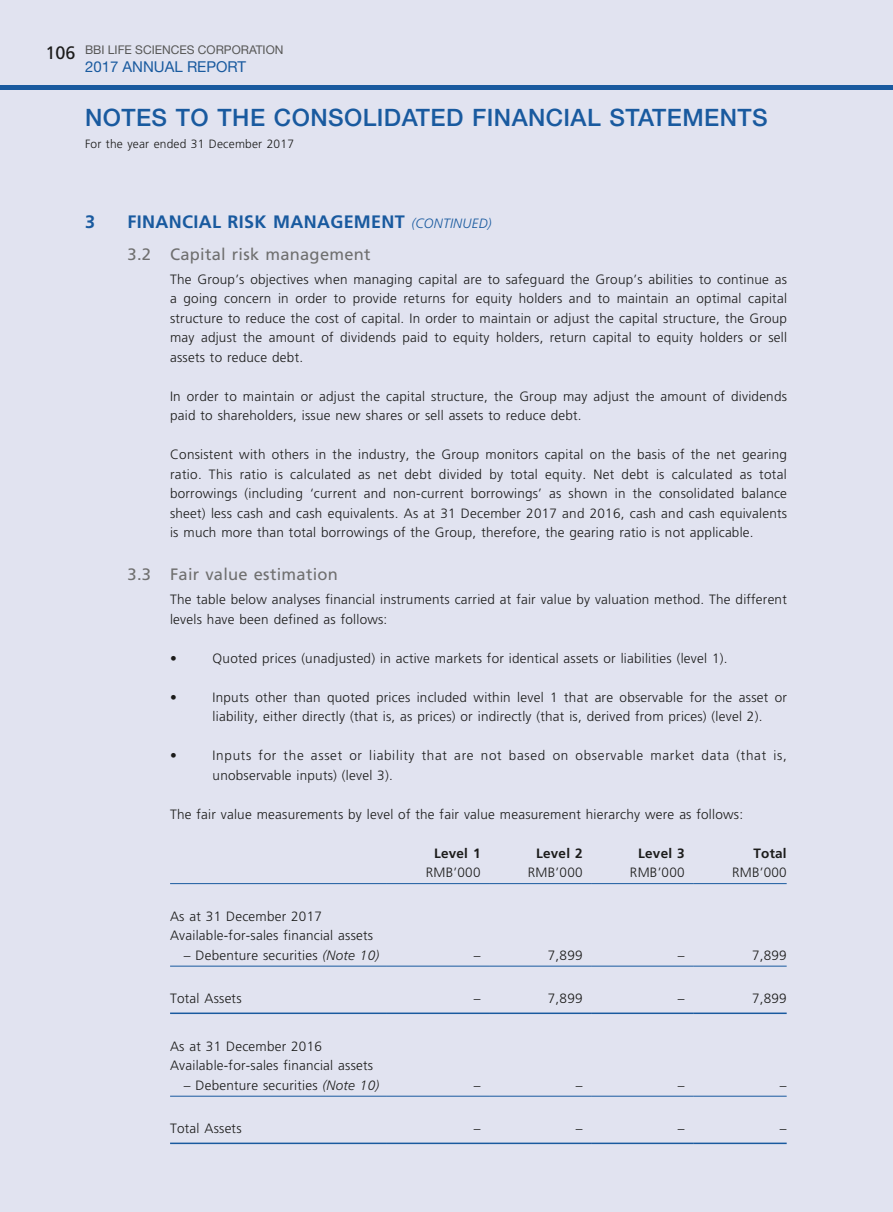
<style>
.page{position:relative;width:893px;height:1212px;background:#e1e3f0}
.page>*{position:absolute;margin:0;border:0;box-sizing:border-box;transform-origin:0 0}
.t1{font:500 24px "Helvetica Neue LT Std";letter-spacing:.015em;color:#195a9f}
.t2{font:700 18px "Frutiger LT Std";letter-spacing:.015em;color:#195a9f}
.t3{font:16.5px "Frutiger LT Std";letter-spacing:.015em;color:#6f6f6f}
.t4{font:15px "Helvetica Neue LT Std";color:#195a9f}
.t5{font:300 13.5px/19.5px "Frutiger LT Std";letter-spacing:.015em;color:#1c1c1b}
.t6{font:300 13.5px/19.5px "Frutiger LT Std";letter-spacing:.05em;color:#1c1c1b}
.t7{font:700 13.5px "Frutiger LT Std";letter-spacing:.015em;color:#1c1c1b}
.t8{font:300 12px "Frutiger LT Std";letter-spacing:.015em;color:#1c1c1b}
.t9{font:12px "Helvetica Neue LT Std";color:#575756}
.s1{font-family:"Frutiger LT Std";font-size:18px;color:#1c1c1b}
.s2{font-weight:300;font-style:italic;font-size:13.5px}
.s3{font-style:italic}
</style>
<div class="page">
<hr style="left:0;top:86px;width:893px;height:4px;background:#195a9f">
<hr style="left:170px;top:883px;width:217px;height:1px;background:#195a9f">
<hr style="left:387px;top:883px;width:102px;height:1px;background:#195a9f">
<hr style="left:489px;top:883px;width:102px;height:1px;background:#195a9f">
<hr style="left:591px;top:883px;width:102px;height:1px;background:#195a9f">
<hr style="left:693px;top:883px;width:94px;height:1px;background:#195a9f">
<hr style="left:170px;top:966px;width:217px;height:1px;background:#195a9f">
<hr style="left:387px;top:966px;width:102px;height:1px;background:#195a9f">
<hr style="left:489px;top:966px;width:102px;height:1px;background:#195a9f">
<hr style="left:591px;top:966px;width:102px;height:1px;background:#195a9f">
<hr style="left:693px;top:966px;width:94px;height:1px;background:#195a9f">
<hr style="left:170px;top:1012px;width:217px;height:2px;background:#195a9f">
<hr style="left:387px;top:1012px;width:102px;height:2px;background:#195a9f">
<hr style="left:489px;top:1012px;width:102px;height:2px;background:#195a9f">
<hr style="left:591px;top:1012px;width:102px;height:2px;background:#195a9f">
<hr style="left:693px;top:1012px;width:94px;height:2px;background:#195a9f">
<hr style="left:170px;top:1096px;width:217px;height:1px;background:#195a9f">
<hr style="left:387px;top:1096px;width:102px;height:1px;background:#195a9f">
<hr style="left:489px;top:1096px;width:102px;height:1px;background:#195a9f">
<hr style="left:591px;top:1096px;width:102px;height:1px;background:#195a9f">
<hr style="left:693px;top:1096px;width:94px;height:1px;background:#195a9f">
<hr style="left:170px;top:1142px;width:217px;height:2px;background:#195a9f">
<hr style="left:387px;top:1142px;width:102px;height:2px;background:#195a9f">
<hr style="left:489px;top:1142px;width:102px;height:2px;background:#195a9f">
<hr style="left:591px;top:1142px;width:102px;height:2px;background:#195a9f">
<hr style="left:693px;top:1142px;width:94px;height:2px;background:#195a9f">
<p class="t9" style="left:46px;top:43px;width:239px"><span class="s1">106</span> BBI LIFE SCIENCES CORPORATION</p>
<p class="t4" style="left:85px;top:58px;width:163px">2017 ANNUAL REPORT</p>
<h1 class="t1" style="left:85px;top:103px;width:684px">NOTES TO THE CONSOLIDATED FINANCIAL STATEMENTS</h1>
<p class="t8" style="left:85px;top:137px;width:210px">For the year ended 31 December 2017</p>
<h2 class="t2" style="left:85px;top:211px;width:12px">3</h2>
<h2 class="t2" style="left:128px;top:211px;width:366px">FINANCIAL RISK MANAGEMENT <span class="s2">(CONTINUED)</span></h2>
<p class="t3" style="left:128px;top:244px;width:245px">3.2 Capital risk management</p>
<p class="t5" style="left:170px;top:269px;width:618px;text-align:justify">The Group’s objectives when managing capital are to safeguard the Group’s abilities to continue as a going concern in order to provide returns for equity holders and to maintain an optimal capital structure to reduce the cost of capital. In order to maintain or adjust the capital structure, the Group may adjust the amount of dividends paid to equity holders, return capital to equity holders or sell assets to reduce debt.</p>
<p class="t5" style="left:170px;top:386px;width:618px">In order to maintain or adjust the capital structure, the Group may adjust the amount of dividends paid to shareholders, issue new shares or sell assets to reduce debt.</p>
<p class="t5" style="left:170px;top:445px;width:618px;text-align:justify">Consistent with others in the industry, the Group monitors capital on the basis of the net gearing ratio. This ratio is calculated as net debt divided by total equity. Net debt is calculated as total borrowings (including ‘current and non-current borrowings’ as shown in the consolidated balance sheet) less cash and cash equivalents. As at 31 December 2017 and 2016, cash and cash equivalents is much more than total borrowings of the Group, therefore, the gearing ratio is not applicable.</p>
<p class="t3" style="left:128px;top:565px;width:212px">3.3 Fair value estimation</p>
<p class="t5" style="left:170px;top:590px;width:618px">The table below analyses financial instruments carried at fair value by valuation method. The different levels have been defined as follows:</p>
<p class="t5" style="left:170px;top:648px;width:8px">•</p>
<p class="t5" style="left:213px;top:648px;width:516px">Quoted prices (unadjusted) in active markets for identical assets or liabilities (level 1).</p>
<p class="t5" style="left:170px;top:687px;width:8px">•</p>
<p class="t5" style="left:213px;top:687px;width:576px">Inputs other than quoted prices included within level 1 that are observable for the asset or liability, either directly (that is, as prices) or indirectly (that is, derived from prices) (level 2).</p>
<p class="t5" style="left:170px;top:746px;width:8px">•</p>
<p class="t6" style="left:213px;top:746px;width:576px">Inputs for the asset or liability that are not based on observable market data (that is, unobservable inputs) (level 3).</p>
<p class="t5" style="left:170px;top:804px;width:575px">The fair value measurements by level of the fair value measurement hierarchy were as follows:</p>
<p class="t7" style="left:434px;top:845px;width:48px">Level 1</p>
<p class="t7" style="left:536px;top:845px;width:48px">Level 2</p>
<p class="t7" style="left:638px;top:845px;width:48px">Level 3</p>
<p class="t7" style="left:753px;top:845px;width:35px">Total</p>
<p class="t5" style="left:426px;top:863px;width:56px">RMB’000</p>
<p class="t5" style="left:528px;top:863px;width:56px">RMB’000</p>
<p class="t5" style="left:630px;top:863px;width:56px">RMB’000</p>
<p class="t5" style="left:732px;top:863px;width:56px">RMB’000</p>
<p class="t5" style="left:170px;top:906px;width:204px">As at 31 December 2017<br>Available-for-sales financial assets</p>
<p class="t5" style="left:184px;top:945px;width:197px">– Debenture securities <span class="s3">(Note 10)</span></p>
<p class="t5" style="left:474px;top:945px;width:8px">–</p>
<p class="t5" style="left:548px;top:945px;width:36px">7,899</p>
<p class="t5" style="left:678px;top:945px;width:8px">–</p>
<p class="t5" style="left:752px;top:945px;width:36px">7,899</p>
<p class="t5" style="left:170px;top:989px;width:73px">Total Assets</p>
<p class="t5" style="left:474px;top:989px;width:8px">–</p>
<p class="t5" style="left:548px;top:989px;width:36px">7,899</p>
<p class="t5" style="left:678px;top:989px;width:8px">–</p>
<p class="t5" style="left:752px;top:989px;width:36px">7,899</p>
<p class="t5" style="left:170px;top:1036px;width:204px">As at 31 December 2016<br>Available-for-sales financial assets</p>
<p class="t5" style="left:184px;top:1075px;width:197px">– Debenture securities <span class="s3">(Note 10)</span></p>
<p class="t5" style="left:474px;top:1075px;width:8px">–</p>
<p class="t5" style="left:576px;top:1075px;width:8px">–</p>
<p class="t5" style="left:678px;top:1075px;width:8px">–</p>
<p class="t5" style="left:780px;top:1075px;width:8px">–</p>
<p class="t5" style="left:170px;top:1119px;width:73px">Total Assets</p>
<p class="t5" style="left:474px;top:1119px;width:8px">–</p>
<p class="t5" style="left:576px;top:1119px;width:8px">–</p>
<p class="t5" style="left:678px;top:1119px;width:8px">–</p>
<p class="t5" style="left:780px;top:1119px;width:8px">–</p>
</div>
